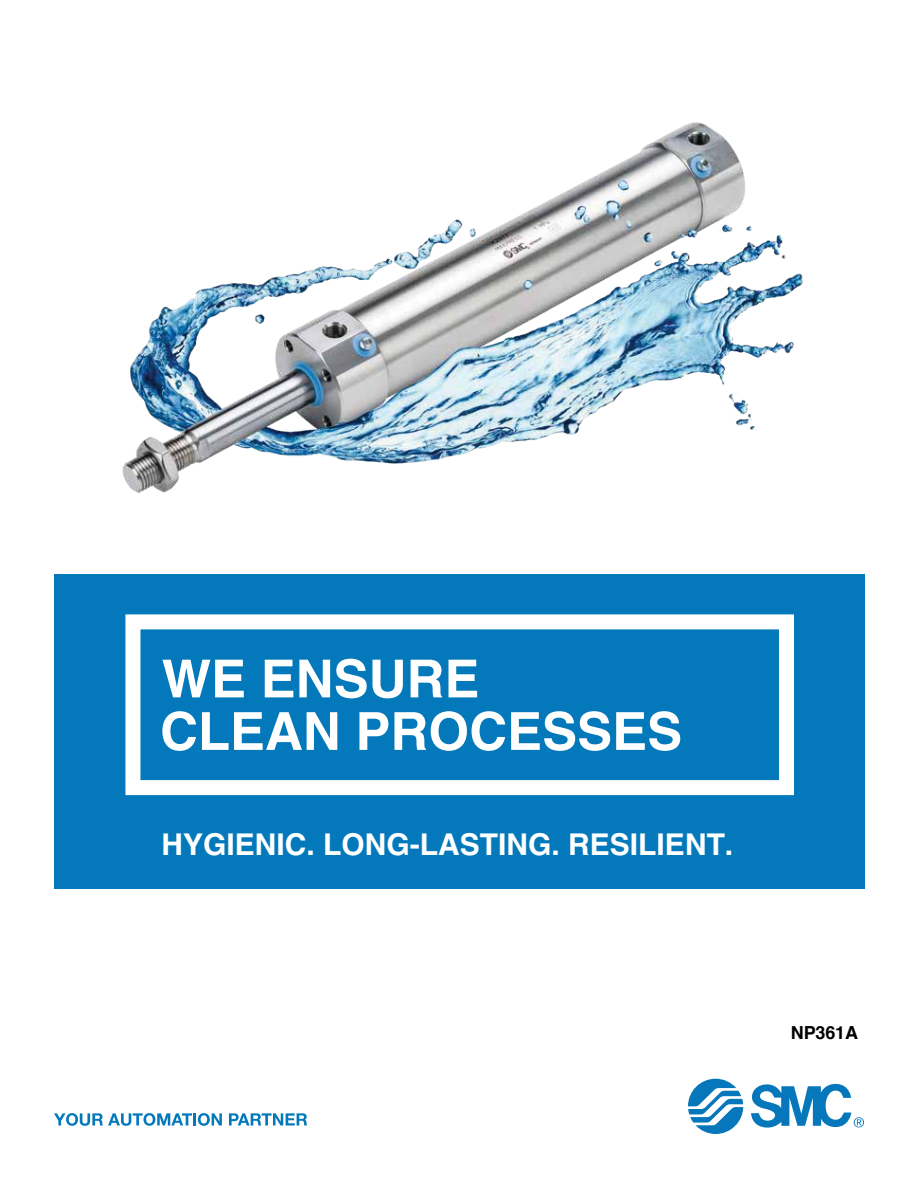
<style>
.page{position:relative;width:918px;height:1188px;background:#fff}
.page>*{position:absolute;margin:0;border:0;box-sizing:border-box;transform-origin:0 0}
.t1{font:700 52.5px/52.5px "Helvetica LT Std";color:#fff}
.t2{font:700 30px "Helvetica LT Std";color:#fff}
.t3{font:700 18px "Helvetica";letter-spacing:-.01em;color:#000}
</style>
<div class="page">
<svg style="left:688px;top:1079px;width:55px;height:55px"></svg>
<svg style="left:751px;top:1084px;width:113px;height:44px"></svg>
<svg style="left:54px;top:1113px;width:168px;height:13px"></svg>
<svg style="left:229px;top:1113px;width:78px;height:13px"></svg>
<img style="left:122px;top:122px;width:681px;height:371px">
<div style="left:55px;top:574px;width:810px;height:315px;background:#0379bb"></div>
<div style="left:125px;top:614px;width:669px;height:181px;border:15px solid #fff"></div>
<h1 class="t1" style="left:160px;top:652px;width:524px">WE ENSURE<br>CLEAN PROCESSES</h1>
<p class="t2" style="left:162px;top:826px;width:573px">HYGIENIC. LONG-LASTING. RESILIENT.</p>
<p class="t3" style="left:791px;top:1018px;width:69px">NP361A</p>
</div>
